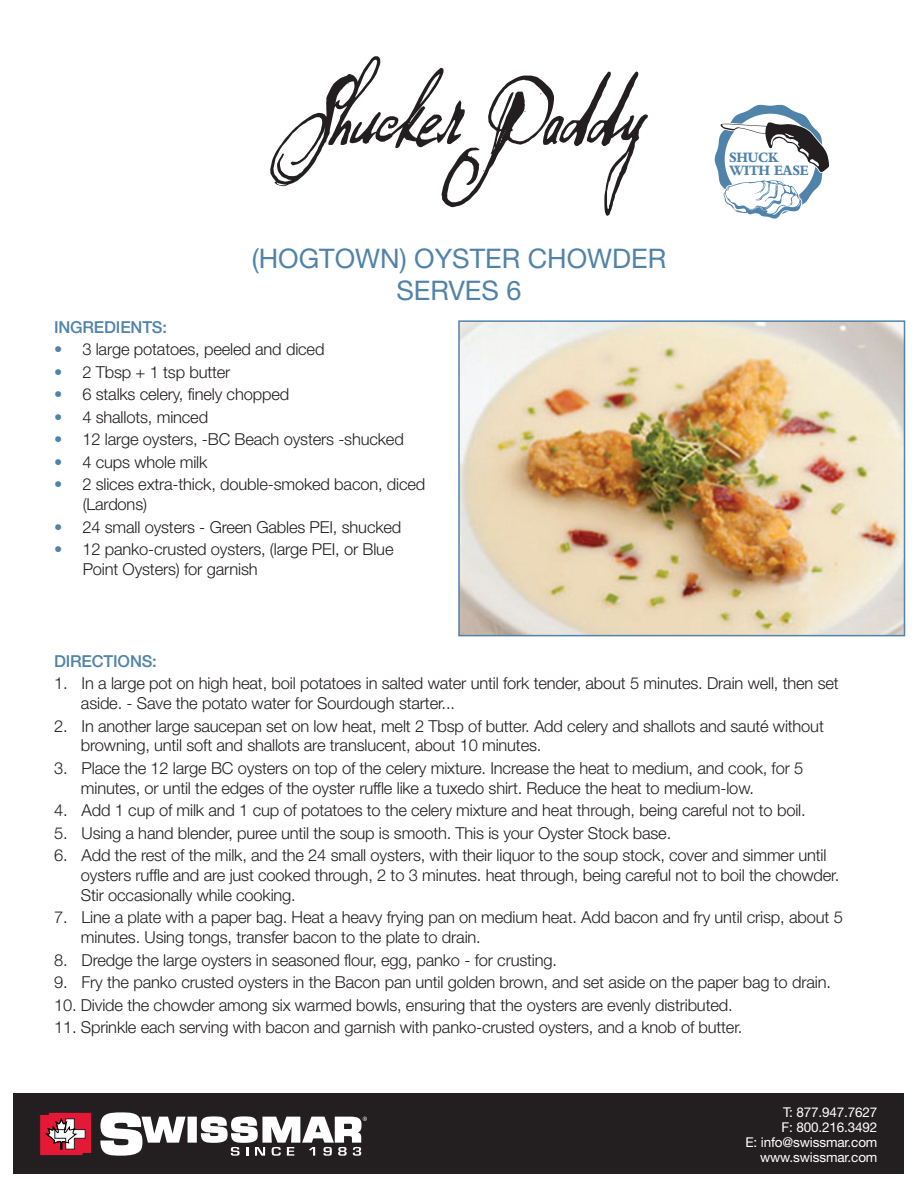
<style>
.page{position:relative;width:918px;height:1188px;background:#fff}
.page>*{position:absolute;margin:0;border:0;box-sizing:border-box;transform-origin:0 0}
.t1{font:27px/32.4px "Helvetica Neue";color:#5083a9;text-align:center}
.t2{font:300 16.5px/19.8px "Helvetica Neue";letter-spacing:-.01em;color:#231f20}
.t3{font:500 16.5px "Helvetica Neue";letter-spacing:-.01em;color:#5083a9}
.t4{font:800 15px/13.5px "Bembo";letter-spacing:-.025em;color:#5083a9;scale:.9 1}
.t5{font:13.5px/15px "Helvetica Neue";letter-spacing:-.01em;color:#fff;text-align:right}
.s1{color:#5083a9}
</style>
<div class="page">
<svg style="left:270px;top:56px;width:378px;height:160px"></svg>
<div style="left:14px;top:1094px;width:890px;height:80px;background:#231f20"></div>
<svg style="left:40px;top:1112px;width:52px;height:44px;background:#c14356"></svg>
<svg style="left:100px;top:1112px;width:267px;height:44px"></svg>
<svg style="left:714px;top:104px;width:116px;height:115px"></svg>
<img style="left:461px;top:323px;width:441px;height:310px">
<div style="left:458px;top:320px;width:447px;height:316px;border:2px solid #5083a9"></div>
<h1 class="t1" style="left:252px;top:241px;width:416px">(HOGTOWN) OYSTER CHOWDER<br>SERVES 6</h1>
<p class="t3" style="left:54px;top:317px;width:115px">INGREDIENTS:</p>
<p class="t2" style="left:54px;top:339px;width:272px"><span class="s1">•</span> 3 large potatoes, peeled and diced</p>
<p class="t2" style="left:54px;top:362px;width:178px"><span class="s1">•</span> 2 Tbsp + 1 tsp butter</p>
<p class="t2" style="left:54px;top:384px;width:237px"><span class="s1">•</span> 6 stalks celery, finely chopped</p>
<p class="t2" style="left:54px;top:407px;width:156px"><span class="s1">•</span> 4 shallots, minced</p>
<p class="t2" style="left:54px;top:429px;width:351px"><span class="s1">•</span> 12 large oysters, -BC Beach oysters -shucked</p>
<p class="t2" style="left:54px;top:452px;width:155px"><span class="s1">•</span> 4 cups whole milk</p>
<p class="t2" style="left:83px;top:474px;width:344px;text-indent:-29px"><span class="s1">•</span> 2 slices extra-thick, double-smoked bacon, diced (Lardons)</p>
<p class="t2" style="left:54px;top:517px;width:349px"><span class="s1">•</span> 24 small oysters - Green Gables PEI, shucked</p>
<p class="t2" style="left:83px;top:539px;width:312px;text-indent:-29px"><span class="s1">•</span> 12 panko-crusted oysters, (large PEI, or Blue<br>Point Oysters) for garnish</p>
<p class="t4" style="left:729px;top:150px;width:90px">SHUCK<br>WITH EASE</p>
<p class="t3" style="left:54px;top:651px;width:104px">DIRECTIONS:</p>
<p class="t2" style="left:81px;top:673px;width:759px;text-indent:-27px">1. In a large pot on high heat, boil potatoes in salted water until fork tender, about 5 minutes. Drain well, then set aside. - Save the potato water for Sourdough starter...</p>
<p class="t2" style="left:81px;top:715px;width:744px;text-indent:-27px">2. In another large saucepan set on low heat, melt 2 Tbsp of butter. Add celery and shallots and sauté without browning, until soft and shallots are translucent, about 10 minutes.</p>
<p class="t2" style="left:81px;top:758px;width:724px;text-indent:-27px">3. Place the 12 large BC oysters on top of the celery mixture. Increase the heat to medium, and cook, for 5 minutes, or until the edges of the oyster ruffle like a tuxedo shirt. Reduce the heat to medium-low.</p>
<p class="t2" style="left:54px;top:800px;width:753px">4. Add 1 cup of milk and 1 cup of potatoes to the celery mixture and heat through, being careful not to boil.</p>
<p class="t2" style="left:54px;top:823px;width:619px">5. Using a hand blender, puree until the soup is smooth. This is your Oyster Stock base.</p>
<p class="t2" style="left:81px;top:845px;width:760px;text-indent:-27px">6. Add the rest of the milk, and the 24 small oysters, with their liquor to the soup stock, cover and simmer until oysters ruffle and are just cooked through, 2 to 3 minutes. heat through, being careful not to boil the chowder.<br>Stir occasionally while cooking.</p>
<p class="t2" style="left:81px;top:907px;width:763px;text-indent:-27px">7. Line a plate with a paper bag. Heat a heavy frying pan on medium heat. Add bacon and fry until crisp, about 5 minutes. Using tongs, transfer bacon to the plate to drain.</p>
<p class="t2" style="left:54px;top:949px;width:505px">8. Dredge the large oysters in seasoned flour, egg, panko - for crusting.</p>
<p class="t2" style="left:54px;top:972px;width:778px">9. Fry the panko crusted oysters in the Bacon pan until golden brown, and set aside on the paper bag to drain.</p>
<p class="t2" style="left:54px;top:994px;width:680px">10. Divide the chowder among six warmed bowls, ensuring that the oysters are evenly distributed.</p>
<p class="t2" style="left:54px;top:1017px;width:690px">11. Sprinkle each serving with bacon and garnish with panko-crusted oysters, and a knob of butter.</p>
<p class="t5" style="left:745px;top:1104px;width:134px">T: 877.947.7627<br>F: 800.216.3492<br>E: info@swissmar.com www.swissmar.com</p>
</div>
